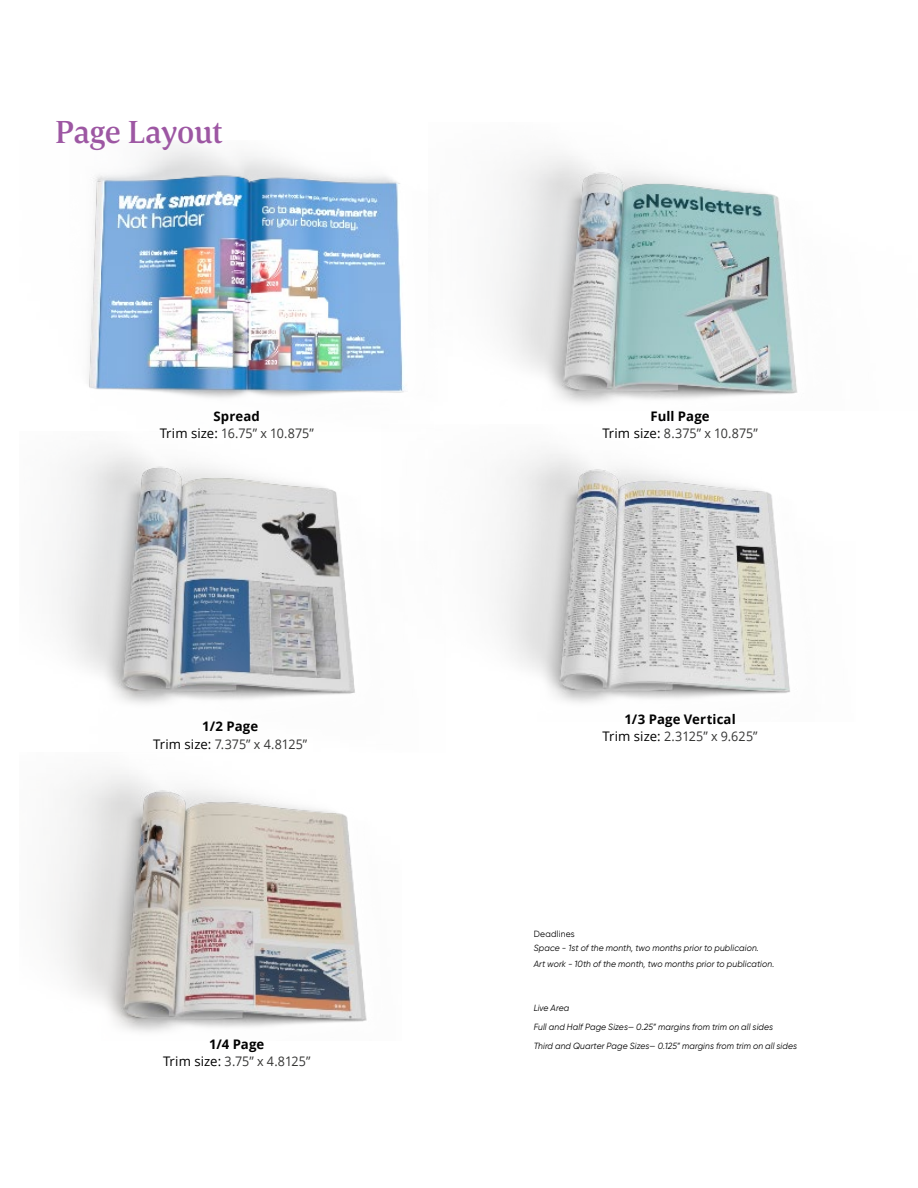
<style>
.page{position:relative;width:918px;height:1188px;background:#fff}
.page>*{position:absolute;margin:0;border:0;box-sizing:border-box;transform-origin:0 0}
.t1{font:500 33px "Corda";letter-spacing:-.015em;color:#9d57a3;scale:.95 1}
.t2{font:13.2px/17.5px "Open Sans";letter-spacing:.005em;color:#343433;text-align:center;scale:.95 1}
.t3{font:700 13.2px/17.5px "Open Sans";letter-spacing:.01em;color:#000;text-align:center}
.t4{font:italic 9px/18.8px "Gilroy";letter-spacing:.015em;color:#000;scale:.95 1}
.t5{font:9px "Gilroy";letter-spacing:.025em;color:#000;scale:.95 1}
.s1{font-weight:700;color:#000}
.s2{color:#000}
.s3{font-weight:400}
.s4{font-weight:400;color:#343433}
</style>
<div class="page">
<img style="left:88px;top:143px;width:316px;height:255px">
<img style="left:56px;top:772px;width:311px;height:260px">
<img style="left:59px;top:449px;width:296px;height:255px">
<img style="left:501px;top:155px;width:296px;height:248px">
<img style="left:497px;top:452px;width:293px;height:251px">
<h1 class="t1" style="left:55px;top:110px;width:178px">Page Layout</h1>
<h2 class="t2" style="left:160px;top:407px;width:164px"><span class="s1">Spread<br></span><span class="s2">Trim size:</span> 16.75” x 10.875”</h2>
<h2 class="t2" style="left:602px;top:407px;width:165px"><span class="s1">Full Page<br></span><span class="s2">Trim size:</span> 8.375” x 10.875”</h2>
<h2 class="t2" style="left:153px;top:717px;width:164px"><span class="s1">1/2 Page<br></span><span class="s2">Trim size:</span> 7.375” x 4.8125”</h2>
<h2 class="t3" style="left:603px;top:710px;width:156px">1/3 Page Vertical<br><span class="s3">Trim size:</span> <span class="s4">2.3125” x 9.625”</span></h2>
<h2 class="t2" style="left:163px;top:1035px;width:157px"><span class="s1">1/4 Page<br></span><span class="s2">Trim size:</span> 3.75” x 4.8125”</h2>
<p class="t5" style="left:534px;top:928px;width:45px">Deadlines</p>
<p class="t4" style="left:534px;top:940px;width:255px;line-height:16.4px">Space - 1st of the month, two months prior to publicaion.<br>Art work - 10th of the month, two months prior to publication.</p>
<p class="t4" style="left:534px;top:999px;width:279px">Live Area<br>Full and Half Page Sizes— 0.25” margins from trim on all sides<br>Third and Quarter Page Sizes— 0.125” margins from trim on all sides</p>
</div>
